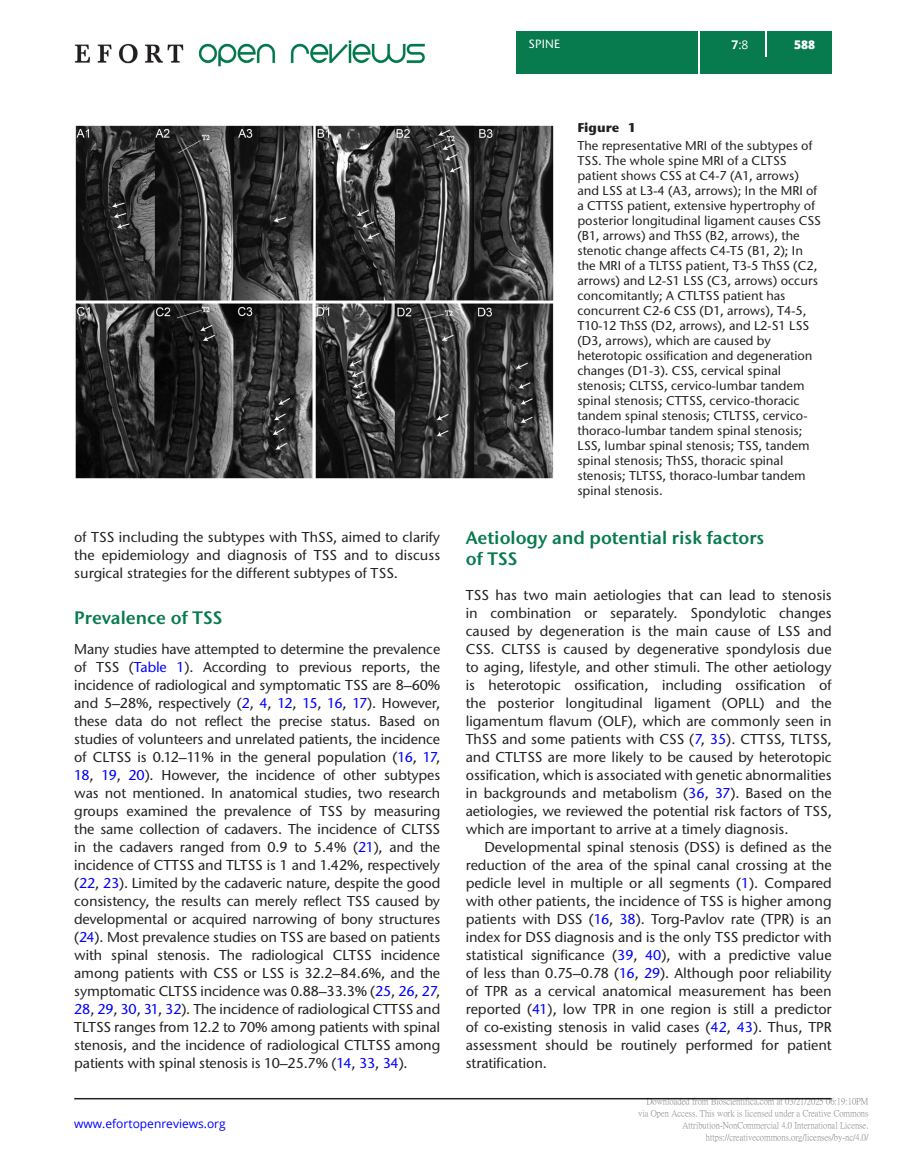
<style>
.page{position:relative;width:906px;height:1170px;background:#fff}
.page>*{position:absolute;margin:0;border:0;box-sizing:border-box;transform-origin:0 0}
.t1{font:600 18px/21px "Stone Sans ITC Std";color:#077a4e}
.TXT{font:500 14.25px/18px "Stone Sans ITC Std";letter-spacing:-.01em;color:#231f20;text-align:justify}
.TXI{font:500 14.25px/18px "Stone Sans ITC Std";letter-spacing:-.005em;color:#231f20;text-align:justify}
.FC{font:500 12.75px/15px "Stone Sans ITC Std";color:#231f20}
.FC-2{font:700 12.75px "Stone Sans ITC Std";color:#231f20}
.t2{font:12px "Open Sans";color:#00f}
.t3{font:500 12px "Stone Sans ITC Std";letter-spacing:.015em;color:#fff}
.t4{font:12px "Open Sans";color:#fff}
.t5{font:800 12px "Open Sans";color:#fff}
.t6{font:9px/12px "P Ming Li U";color:rgb(0 0 0/.5);text-align:right}
.s1{font-weight:700}
.s2{color:#00f}
</style>
<div class="page">
<hr style="left:74px;top:1097px;width:757px;height:2px;background:#231f20">
<img style="left:74px;top:40px;width:351px;height:26px">
<div style="left:516px;top:31px;width:315px;height:43px;background:#077a4e"></div>
<hr style="left:698px;top:31px;width:2px;height:43px;background:#fff">
<svg style="left:765px;top:31px;width:1px;height:26px"></svg>
<img style="left:75px;top:125px;width:479px;height:354px">
<p class="t3" style="left:528px;top:37px;width:33px">SPINE</p>
<p class="t4" style="left:731px;top:36px;width:18px"><span class="s1">7</span>:8</p>
<p class="t5" style="left:794px;top:35px;width:23px">588</p>
<p class="TXI" style="left:74px;top:527px;width:367px">of TSS including the subtypes with ThSS, aimed to clarify the epidemiology and diagnosis of TSS and to discuss surgical strategies for the different subtypes of TSS.</p>
<h1 class="t1" style="left:74px;top:607px;width:150px">Prevalence of TSS</h1>
<p class="TXT" style="left:74px;top:640px;width:367px">Many studies have attempted to determine the prevalence of TSS (<span class="s2">Table 1</span>). According to previous reports, the incidence of radiological and symptomatic TSS are 8–60% and 5–28%, respectively (<span class="s2">2</span>, <span class="s2">4</span>, <span class="s2">12</span>, <span class="s2">15</span>, <span class="s2">16</span>, <span class="s2">17</span>). However, these data do not reflect the precise status. Based on studies of volunteers and unrelated patients, the incidence of CLTSS is 0.12–11% in the general population (<span class="s2">16</span>, <span class="s2">17</span>, <span class="s2">18</span>, <span class="s2">19</span>, <span class="s2">20</span>). However, the incidence of other subtypes was not mentioned. In anatomical studies, two research groups examined the prevalence of TSS by measuring the same collection of cadavers. The incidence of CLTSS in the cadavers ranged from 0.9 to 5.4% (<span class="s2">21</span>), and the incidence of CTTSS and TLTSS is 1 and 1.42%, respectively (<span class="s2">22</span>, <span class="s2">23</span>). Limited by the cadaveric nature, despite the good consistency, the results can merely reflect TSS caused by developmental or acquired narrowing of bony structures (<span class="s2">24</span>). Most prevalence studies on TSS are based on patients with spinal stenosis. The radiological CLTSS incidence among patients with CSS or LSS is 32.2–84.6%, and the symptomatic CLTSS incidence was 0.88–33.3% (<span class="s2">25</span>, <span class="s2">26</span>, <span class="s2">27</span>, <span class="s2">28</span>, <span class="s2">29</span>, <span class="s2">30</span>, <span class="s2">31</span>, <span class="s2">32</span>). The incidence of radiological CTTSS and TLTSS ranges from 12.2 to 70% among patients with spinal stenosis, and the incidence of radiological CTLTSS among patients with spinal stenosis is 10–25.7% (<span class="s2">14</span>, <span class="s2">33</span>, <span class="s2">34</span>).</p>
<p class="t2" style="left:74px;top:1115px;width:153px">www.efortopenreviews.org</p>
<p class="FC-2" style="left:577px;top:119px;width:61px">Figure 1</p>
<p class="FC" style="left:577px;top:138px;width:245px">The representative MRI of the subtypes of TSS. The whole spine MRI of a CLTSS patient shows CSS at C4-7 (A1, arrows) and LSS at L3-4 (A3, arrows); In the MRI of a CTTSS patient, extensive hypertrophy of posterior longitudinal ligament causes CSS (B1, arrows) and ThSS (B2, arrows), the stenotic change affects C4-T5 (B1, 2); In the MRI of a TLTSS patient, T3-5 ThSS (C2, arrows) and L2-S1 LSS (C3, arrows) occurs concomitantly; A CTLTSS patient has concurrent C2-6 CSS (D1, arrows), T4-5, T10-12 ThSS (D2, arrows), and L2-S1 LSS (D3, arrows), which are caused by heterotopic ossification and degeneration changes (D1-3). CSS, cervical spinal stenosis; CLTSS, cervico-lumbar tandem spinal stenosis; CTTSS, cervico-thoracic tandem spinal stenosis; CTLTSS, cervico&shy;thoraco-lumbar tandem spinal stenosis; LSS, lumbar spinal stenosis; TSS, tandem spinal stenosis; ThSS, thoracic spinal stenosis; TLTSS, thoraco-lumbar tandem spinal stenosis.</p>
<h1 class="t1" style="left:466px;top:527px;width:300px">Aetiology and potential risk factors of TSS</h1>
<p class="TXT" style="left:466px;top:585px;width:367px">TSS has two main aetiologies that can lead to stenosis in combination or separately. Spondylotic changes caused by degeneration is the main cause of LSS and CSS. CLTSS is caused by degenerative spondylosis due to aging, lifestyle, and other stimuli. The other aetiology is heterotopic ossification, including ossification of the posterior longitudinal ligament (OPLL) and the ligamentum flavum (OLF), which are commonly seen in ThSS and some patients with CSS (<span class="s2">7</span>, <span class="s2">35</span>). CTTSS, TLTSS, and CTLTSS are more likely to be caused by heterotopic ossification, which is associated with genetic abnormalities in backgrounds and metabolism (<span class="s2">36</span>, <span class="s2">37</span>). Based on the aetiologies, we reviewed the potential risk factors of TSS, which are important to arrive at a timely diagnosis.</p>
<p class="TXI" style="left:466px;top:837px;width:367px;text-indent:19px">Developmental spinal stenosis (DSS) is defined as the reduction of the area of the spinal canal crossing at the pedicle level in multiple or all segments (<span class="s2">1</span>). Compared with other patients, the incidence of TSS is higher among patients with DSS (<span class="s2">16</span>, <span class="s2">38</span>). Torg-Pavlov rate (TPR) is an index for DSS diagnosis and is the only TSS predictor with statistical significance (<span class="s2">39</span>, <span class="s2">40</span>), with a predictive value of less than 0.75–0.78 (<span class="s2">16</span>, <span class="s2">29</span>). Although poor reliability of TPR as a cervical anatomical measurement has been reported (<span class="s2">41</span>), low TPR in one region is still a predictor of co-existing stenosis in valid cases (<span class="s2">42</span>, <span class="s2">43</span>). Thus, TPR assessment should be routinely performed for patient stratification.</p>
<p class="t6" style="left:638px;top:1095px;width:232px">Downloaded from Bioscientifica.com at 03/21/2025 06:19:10PM via Open Access. This work is licensed under a Creative Commons Attribution-NonCommercial 4.0 International License. https://creativecommons.org/licenses/by-nc/4.0/</p>
</div>
